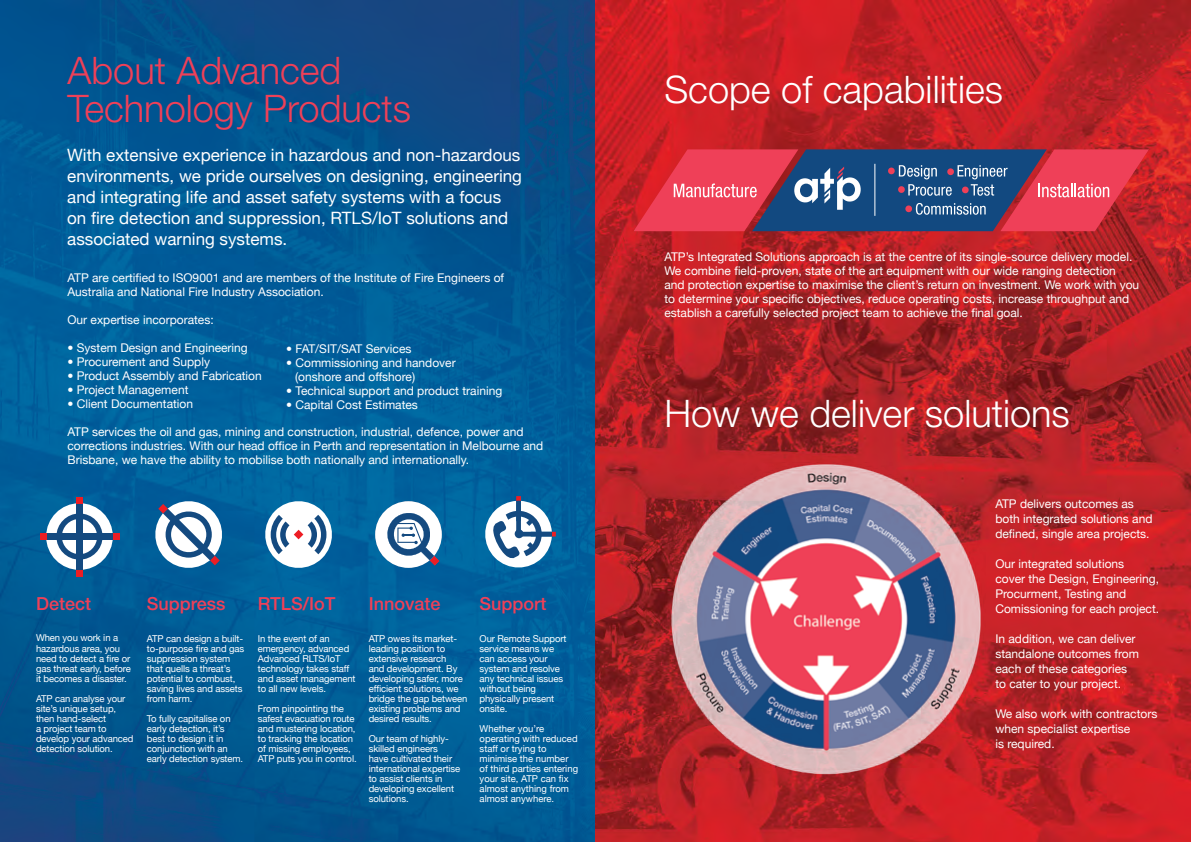
<style>
.page{position:relative;width:1191px;height:842px;background:#fff}
.page>*{position:absolute;margin:0;border:0;box-sizing:border-box;transform-origin:0 0}
.t1{font:300 38px "Helvetica Neue";color:#fff}
.t2{font:300 38px/38px "Helvetica Neue";color:#ef4058}
.t3{font:500 18px "Helvetica Neue";color:#ef4058}
.t4{font:17px/21px "Helvetica Neue";color:#fff}
.t5{font:12px/15px "Helvetica Neue";color:#fff}
.t6{font:9.5px/10px "Helvetica Neue";letter-spacing:-.01em;color:#fff}
</style>
<div class="page">
<img style="left:0;top:0;width:1191px;height:842px">
<svg style="left:633px;top:149px;width:516px;height:82px;background:#8c4a6b"></svg>
<img style="left:664px;top:463px;width:321px;height:317px">
<div style="left:46px;top:503px;width:67px;height:67px;background:#fff;border-radius:50%"></div>
<svg style="left:56px;top:513px;width:47px;height:47px"></svg>
<div style="left:76px;top:503px;width:7px;height:67px;background:#144a80"></div>
<div style="left:46px;top:533px;width:68px;height:7px;background:#144a80"></div>
<div style="left:113px;top:533px;width:7px;height:7px;background:#ed1d24"></div>
<div style="left:40px;top:533px;width:6px;height:7px;background:#ed1d24"></div>
<div style="left:76px;top:497px;width:7px;height:7px;background:#ed1d24"></div>
<div style="left:76px;top:570px;width:7px;height:7px;background:#ed1d24"></div>
<svg style="left:152px;top:498px;width:73px;height:73px"></svg>
<svg style="left:262px;top:498px;width:73px;height:73px"></svg>
<svg style="left:375px;top:501px;width:67px;height:67px"></svg>
<svg style="left:482px;top:496px;width:74px;height:75px"></svg>
<h1 class="t2" style="left:67px;top:50px;width:345px">About Advanced<br>Technology Products</h1>
<p class="t4" style="left:67px;top:144px;width:456px">With extensive experience in hazardous and non-hazardous environments, we pride ourselves on designing, engineering and integrating life and asset safety systems with a focus on fire detection and suppression, RTLS/IoT solutions and associated warning systems.</p>
<p class="t5" style="left:67px;top:271px;width:438px;line-height:14px">ATP are certified to ISO9001 and are members of the Institute of Fire Engineers of<br>Australia and National Fire Industry Association.</p>
<p class="t5" style="left:67px;top:312px;width:148px">Our expertise incorporates:</p>
<p class="t5" style="left:67px;top:340px;width:182px">• System Design and Engineering</p>
<p class="t5" style="left:67px;top:354px;width:144px">• Procurement and Supply</p>
<p class="t5" style="left:67px;top:368px;width:196px">• Product Assembly and Fabrication</p>
<p class="t5" style="left:67px;top:382px;width:122px">• Project Management</p>
<p class="t5" style="left:67px;top:396px;width:127px">• Client Documentation</p>
<p class="t5" style="left:67px;top:425px;width:477px;line-height:14px">ATP services the oil and gas, mining and construction, industrial, defence, power and corrections industries. With our head office in Perth and representation in Melbourne and<br>Brisbane, we have the ability to mobilise both nationally and internationally.</p>
<p class="t5" style="left:286px;top:341px;width:127px">• FAT/SIT/SAT Services</p>
<p class="t5" style="left:295px;top:355px;width:162px;line-height:14px;text-indent:-9px">• Commissioning and handover (onshore and offshore)</p>
<p class="t5" style="left:286px;top:383px;width:218px">• Technical support and product training</p>
<p class="t5" style="left:286px;top:397px;width:133px">• Capital Cost Estimates</p>
<h2 class="t3" style="left:36px;top:592px;width:57px">Detect</h2>
<h2 class="t3" style="left:147px;top:592px;width:80px">Suppress</h2>
<h2 class="t3" style="left:258px;top:592px;width:79px">RTLS/IoT</h2>
<h2 class="t3" style="left:369px;top:592px;width:73px">Innovate</h2>
<h2 class="t3" style="left:479px;top:592px;width:68px">Support</h2>
<p class="t6" style="left:36px;top:633px;width:96px">When you work in a hazardous area, you need to detect a fire or gas threat early, before it becomes a disaster.</p>
<p class="t6" style="left:36px;top:693px;width:99px">ATP can analyse your site’s unique setup, then hand-select<br>a project team to develop your advanced detection solution.</p>
<p class="t6" style="left:479px;top:633px;width:88px">Our Remote Support service means we can access your system and resolve any technical issues without being physically present onsite.</p>
<p class="t6" style="left:479px;top:723px;width:100px">Whether you’re operating with reduced staff or trying to minimise the number of third parties entering your site, ATP can fix almost anything from almost anywhere.</p>
<p class="t6" style="left:258px;top:633px;width:99px">In the event of an emergency, advanced<br>Advanced RLTS/IoT technology takes staff and asset management to all new levels.</p>
<p class="t6" style="left:258px;top:703px;width:100px">From pinpointing the safest evacuation route and mustering location, to tracking the location of missing employees,<br>ATP puts you in control.</p>
<p class="t6" style="left:147px;top:633px;width:99px">ATP can design a built&shy;to-purpose fire and gas suppression system that quells a threat’s potential to combust, saving lives and assets from harm.</p>
<p class="t6" style="left:147px;top:713px;width:98px">To fully capitalise on early detection, it’s best to design it in conjunction with an early detection system.</p>
<p class="t6" style="left:369px;top:633px;width:100px">ATP owes its market&shy;leading position to extensive research<br>and development. By developing safer, more efficient solutions, we bridge the gap between existing problems and desired results.</p>
<p class="t6" style="left:369px;top:733px;width:93px">Our team of highly&shy;skilled engineers<br>have cultivated their international expertise to assist clients in developing excellent solutions.</p>
<h1 class="t1" style="left:664px;top:66px;width:340px">Scope of capabilities</h1>
<p class="t5" style="left:664px;top:249px;width:476px;line-height:14px">ATP’s Integrated Solutions approach is at the centre of its single-source delivery model.<br>We combine field-proven, state of the art equipment with our wide ranging detection<br>and protection expertise to maximise the client’s return on investment. We work with you to determine your specific objectives, reduce operating costs, increase throughput and establish a carefully selected project team to achieve the final goal.</p>
<h1 class="t1" style="left:664px;top:391px;width:407px">How we deliver solutions</h1>
<p class="t5" style="left:995px;top:496px;width:159px">ATP delivers outcomes as both integrated solutions and defined, single area projects.</p>
<p class="t5" style="left:995px;top:556px;width:165px">Our integrated solutions<br>cover the Design, Engineering,<br>Procurment, Testing and<br>Comissioning for each project.</p>
<p class="t5" style="left:995px;top:631px;width:145px">In addition, we can deliver standalone outcomes from each of these categories to cater to your project.</p>
<p class="t5" style="left:995px;top:706px;width:163px">We also work with contractors when specialist expertise<br>is required.</p>
</div>
